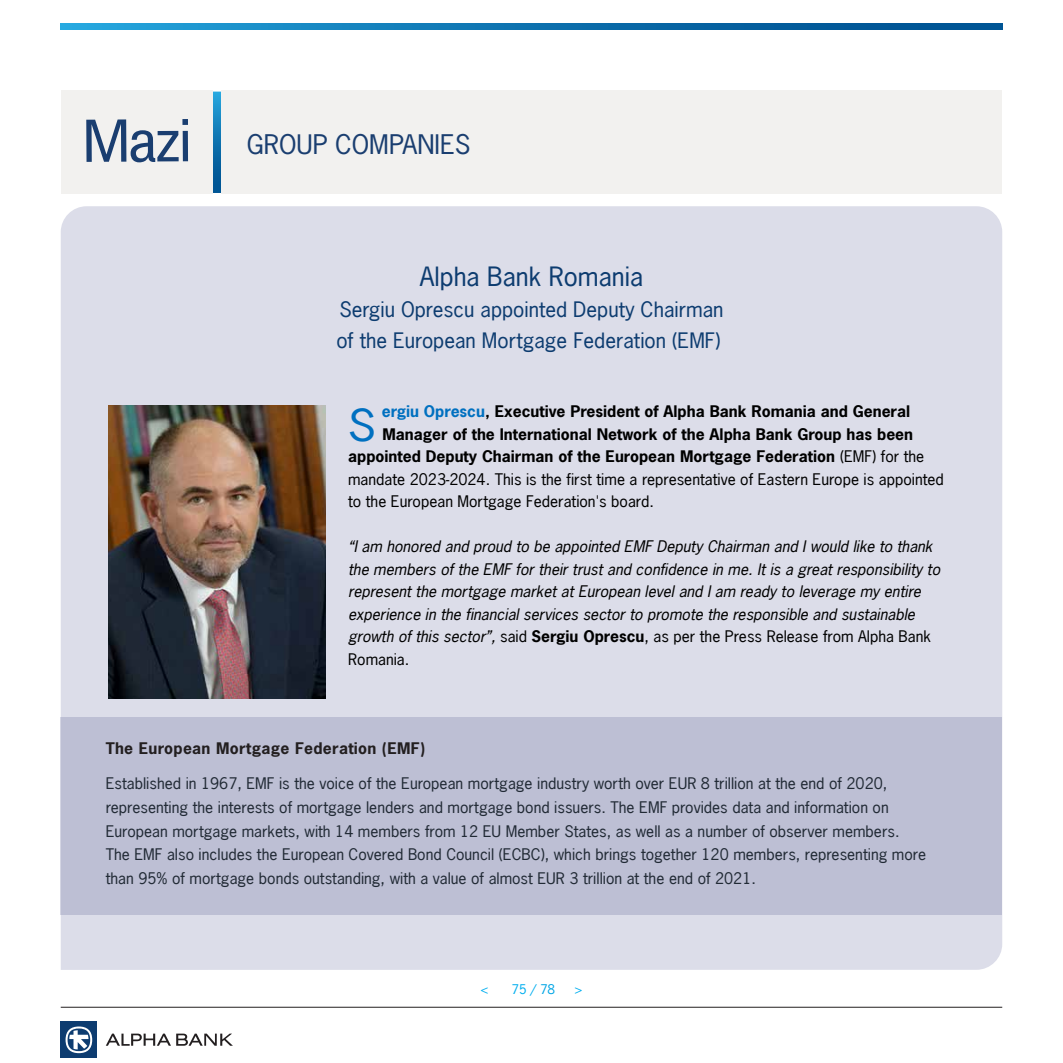
<style>
.page{position:relative;width:1063px;height:1063px;background:#fff}
.page>*{position:absolute;margin:0;border:0;box-sizing:border-box;transform-origin:0 0}
.t1{font:41.25px "PF News Gothic";color:#0070c0;scale:1.1 1}
.t2{font:25.38px "PF News Gothic";color:#1a3e70}
.t3{font:25px "PF News Gothic";color:#0d3c70}
.t4{font:20px/31.2px "PF News Gothic";color:#0d3c70}
.t5{font:15px/23.8px "PF News Gothic";color:#212a35}
.t6{font:italic 15px/22.5px "PF News Gothic";color:#000}
.t7{font:700 15px "PF News Gothic";color:#000}
.t8{font:15px "PF News Gothic";color:#000}
.t9{font:700 15px "PF News Gothic";letter-spacing:.02em;color:#231f20}
.t10{font:12.5px "PF News Gothic";color:#00aeef}
.s1{color:#0070c0}
.s2{font-weight:400}
.s3{font-style:normal}
.s4{font-weight:700;font-style:normal}
.s5{color:#00a5e5}
</style>
<div class="page">
<div style="left:61px;top:206px;width:941px;height:764px;background:#dcdde9"></div>
<svg style="left:61px;top:24px;width:941px;height:5px;background:#0e75b1"></svg>
<hr style="left:61px;top:1007px;width:941px;height:1px;background:#231f20">
<div style="left:61px;top:1022px;width:36px;height:36px;background:#0d3c70"></div>
<svg style="left:66px;top:1026px;width:26px;height:27px"></svg>
<svg style="left:68px;top:1029px;width:22px;height:22px"></svg>
<svg style="left:69px;top:1030px;width:20px;height:19px"></svg>
<svg style="left:106px;top:1034px;width:127px;height:12px"></svg>
<img style="left:108px;top:406px;width:217px;height:292px">
<div style="left:61px;top:718px;width:941px;height:197px;background:#bdbfd4"></div>
<div style="left:61px;top:90px;width:151px;height:104px;background:#f2f1ef"></div>
<div style="left:221px;top:90px;width:781px;height:104px;background:#f2f1ef"></div>
<svg style="left:86px;top:92px;width:135px;height:101px"></svg>
<h2 class="t2" style="left:247px;top:128px;width:225px">GROUP COMPANIES</h2>
<h3 class="t3" style="left:420px;top:260px;width:225px">Alpha Bank Romania</h3>
<h3 class="t4" style="left:336px;top:293px;width:389px">Sergiu Oprescu appointed Deputy Chairman of the European Mortgage Federation (EMF)</h3>
<h1 class="t1" style="left:348px;top:399px;width:27px">S</h1>
<p class="t7" style="left:382px;top:402px;width:530px"><span class="s1">ergiu Oprescu</span>, Executive President of Alpha Bank Romania and General</p>
<p class="t7" style="left:382px;top:424px;width:532px">Manager of the International Network of the Alpha Bank Group has been</p>
<p class="t7" style="left:348px;top:447px;width:578px">appointed Deputy Chairman of the European Mortgage Federation <span class="s2">(EMF) for the</span></p>
<p class="t8" style="left:348px;top:470px;width:597px">mandate 2023-2024. This is the first time a representative of Eastern Europe is appointed</p>
<p class="t8" style="left:348px;top:492px;width:307px">to the European Mortgage Federation's board.</p>
<p class="t6" style="left:348px;top:535px;width:593px">“I am honored and proud to be appointed EMF Deputy Chairman and I would like to thank the members of the EMF for their trust and confidence in me. It is a great responsibility to represent the mortgage market at European level and I am ready to leverage my entire experience in the financial services sector to promote the responsible and sustainable growth of this sector”, <span class="s3">said</span> <span class="s4">Sergiu Oprescu</span><span class="s3">, as per the Press Release from Alpha Bank Romania.</span></p>
<p class="t9" style="left:106px;top:738px;width:321px">The European Mortgage Federation (EMF)</p>
<p class="t5" style="left:106px;top:771px;width:822px">Established in 1967, EMF is the voice of the European mortgage industry worth over EUR 8 trillion at the end of 2020, representing the interests of mortgage lenders and mortgage bond issuers. The EMF provides data and information on European mortgage markets, with 14 members from 12 EU Member States, as well as a number of observer members.<br>The EMF also includes the European Covered Bond Council (ECBC), which brings together 120 members, representing more than 95% of mortgage bonds outstanding, with a value of almost EUR 3 trillion at the end of 2021.</p>
<p class="t10" style="left:480px;top:981px;width:10px">&lt;</p>
<p class="t10" style="left:512px;top:981px;width:45px">75 / <span class="s5">78</span></p>
<p class="t10" style="left:574px;top:981px;width:10px">&gt;</p>
</div>
